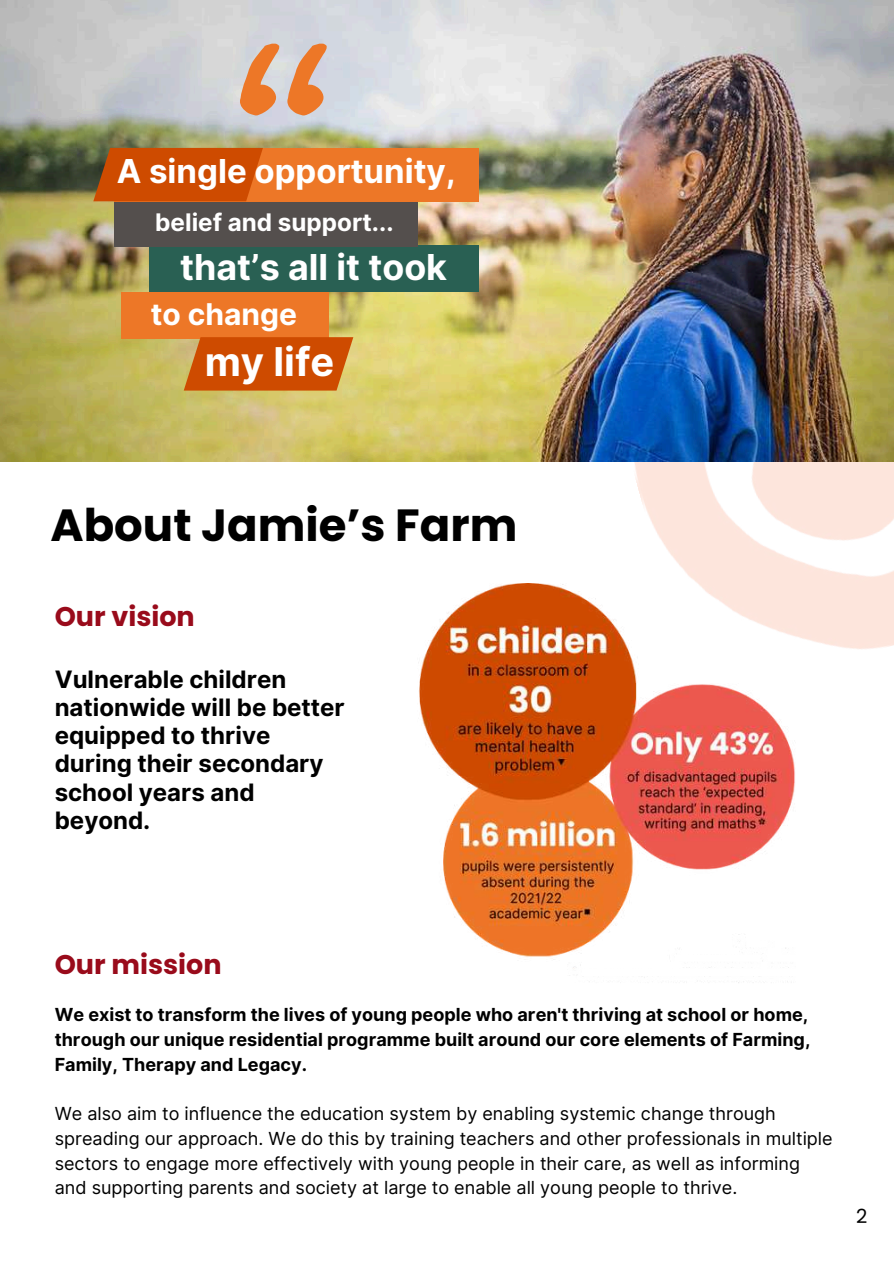
<style>
.page{position:relative;width:894px;height:1264px;background:#fff}
.page>*{position:absolute;margin:0;border:0;box-sizing:border-box;transform-origin:0 0}
.t1{font:316.2px "Caveat";color:#ed7727}
.t2{font:700 45px "Poppins";color:#000}
.t3{font:700 39.75px "Inter";color:#fff}
.t4{font:700 35.7px "Inter";color:#fff}
.t5{font:700 33px "Inter";color:#fff}
.t6{font:700 30px "Inter";color:#fff}
.t7{font:700 27px "Poppins";color:#990b1b}
.t8{font:700 24.15px "Inter";color:#fff}
.t9{font:700 24px/28.2px "Inter";color:#000}
.t10{font:19.5px "Poppins";color:#000}
.t11{font:18px/24.8px "Inter";color:#000}
.t12{font:700 18px/24.8px "Inter";color:#000;text-align:justify}
</style>
<div class="page">
<img style="left:604px;top:461px;width:289px;height:188px">
<img style="left:0;top:0;width:893px;height:461px">
<div style="left:149px;top:246px;width:329px;height:46px;background:#296053"></div>
<div style="left:121px;top:292px;width:207px;height:46px;background:#ed7727"></div>
<div style="left:114px;top:200px;width:304px;height:46px;background:#544f4d"></div>
<div style="left:114px;top:148px;width:364px;height:53px;background:#ed7727"></div>
<svg style="left:93px;top:148px;width:170px;height:53px;background:#c84d04"></svg>
<svg style="left:184px;top:337px;width:169px;height:53px;background:#ce560b"></svg>
<img style="left:418px;top:584px;width:386px;height:399px">
<h1 class="t1" style="left:182px;top:-47px;width:86px">“</h1>
<h3 class="t5" style="left:117px;top:152px;width:340px">A single opportunity,</h3>
<h3 class="t8" style="left:155px;top:207px;width:240px">belief and support...</h3>
<h3 class="t4" style="left:180px;top:245px;width:268px">that’s all it took</h3>
<h3 class="t6" style="left:151px;top:296px;width:148px">to change</h3>
<h3 class="t3" style="left:205px;top:338px;width:131px">my life</h3>
<h2 class="t2" style="left:50px;top:493px;width:468px">About Jamie’s Farm</h2>
<h3 class="t7" style="left:55px;top:597px;width:141px">Our vision</h3>
<h3 class="t9" style="left:55px;top:665px;width:291px">Vulnerable children nationwide will be better equipped to thrive during their secondary school years and beyond.</h3>
<h3 class="t7" style="left:55px;top:945px;width:168px">Our mission</h3>
<p class="t12" style="left:55px;top:1002px;width:757px">We exist to transform the lives of young people who aren't thriving at school or home, through our unique residential programme built around our core elements of Farming, Family, Therapy and Legacy.</p>
<p class="t11" style="left:55px;top:1101px;width:779px">We also aim to influence the education system by enabling systemic change through spreading our approach. We do this by training teachers and other professionals in multiple sectors to engage more effectively with young people in their care, as well as informing and supporting parents and society at large to enable all young people to thrive.</p>
<p class="t10" style="left:855px;top:1202px;width:13px">2</p>
</div>
